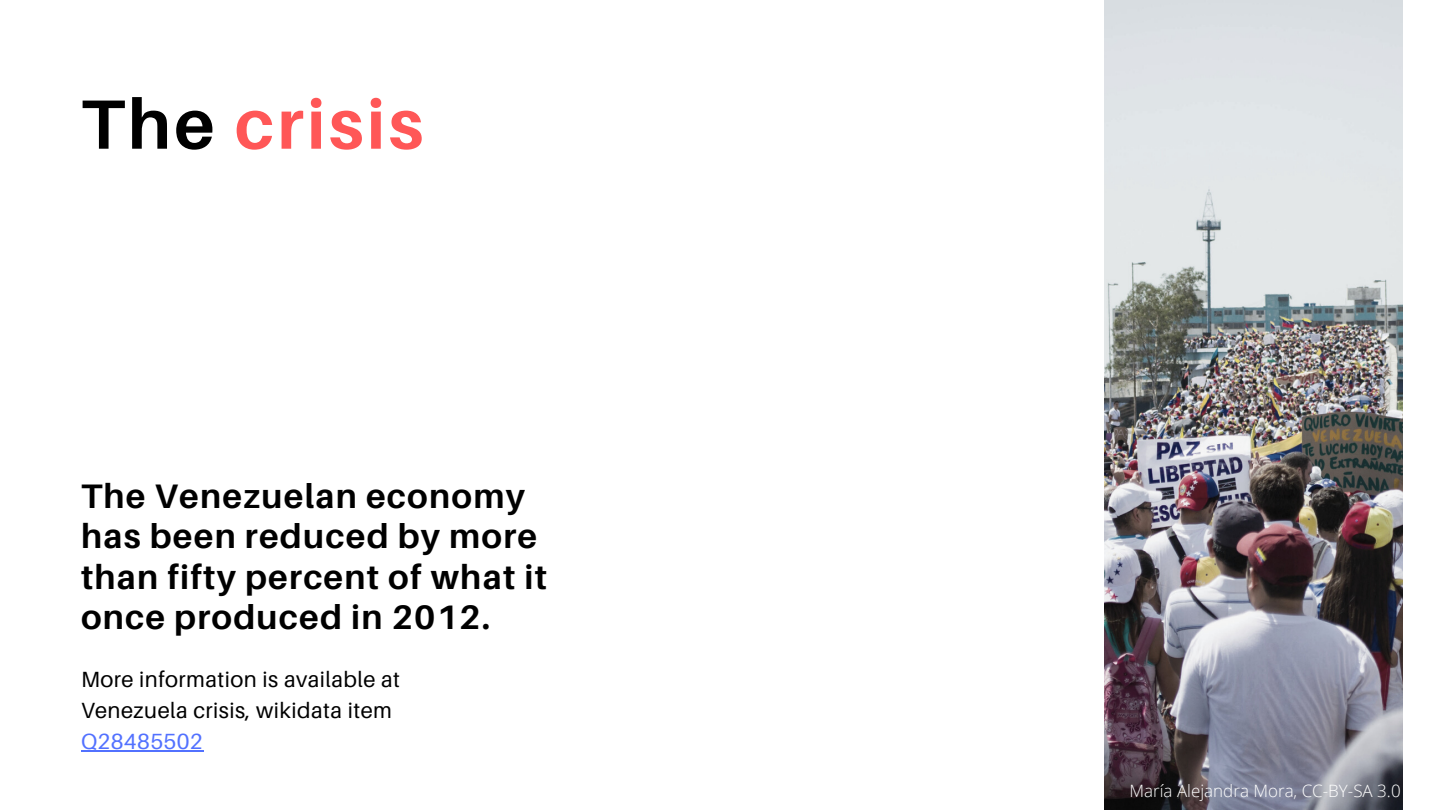
<style>
.page{position:relative;width:1440px;height:810px;background:#fff}
.page>*{position:absolute;margin:0;border:0;box-sizing:border-box;transform-origin:0 0}
.t1{font:700 69.8px "Aileron";letter-spacing:.045em;color:#ff5757}
.t2{font:700 34px/40.5px "Aileron";letter-spacing:.035em;color:#000}
.t3{font:22px/30.8px "Aileron";letter-spacing:.02em;color:#000}
.t4{font:22px "Aileron";letter-spacing:.02em;color:#5271ff}
.t5{font:300 17px "Open Sans";color:#fff}
.s1{color:#000}
</style>
<div class="page">
<hr style="left:81px;top:750px;width:122px;height:2px;background:#5271ff">
<img style="left:1104px;top:0;width:298px;height:810px">
<h1 class="t1" style="left:81px;top:81px;width:344px"><span class="s1">The</span> crisis</h1>
<p class="t2" style="left:81px;top:475px;width:467px">The Venezuelan economy has been reduced by more than fifty percent of what it once produced in 2012.</p>
<p class="t3" style="left:81px;top:664px;width:321px">More information is available at<br>Venezuela crisis, wikidata item</p>
<p class="t4" style="left:81px;top:727px;width:123px">Q28485502</p>
<p class="t5" style="left:1130px;top:779px;width:273px">María Alejandra Mora, CC-BY-SA 3.0</p>
</div>
